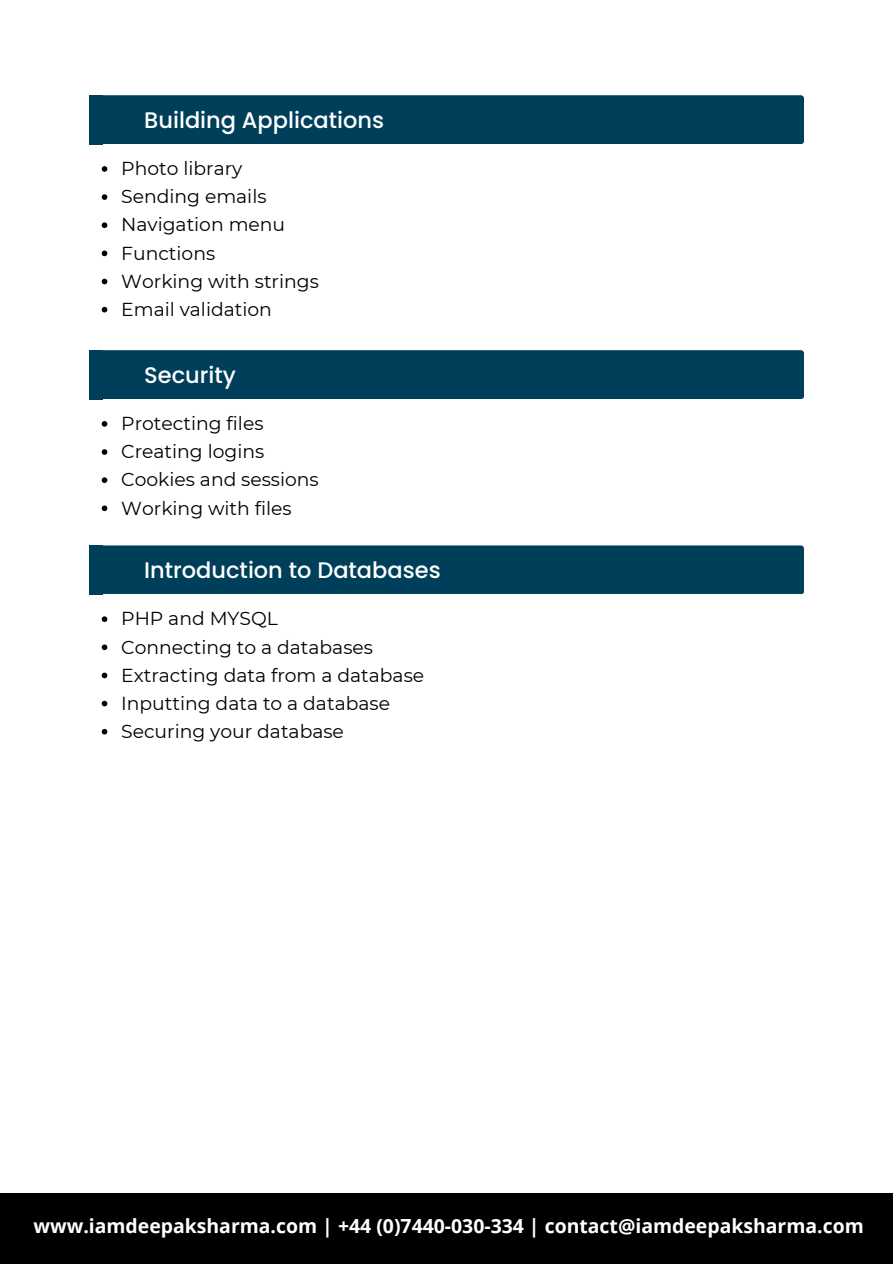
<style>
.page{position:relative;width:893px;height:1264px;background:#fff}
.page>*{position:absolute;margin:0;border:0;box-sizing:border-box;transform-origin:0 0}
.t1{font:500 22.5px "Poppins";color:#fff}
.t2{font:700 19.35px "Open Sans";color:#fff}
.t3{font:18.75px "Montserrat";color:#000}
</style>
<div class="page">
<div style="left:89px;top:95px;width:715px;height:49px;background:#003f5a;border-radius:3px"></div>
<div style="left:89px;top:95px;width:14px;height:49px;background:#003f5a"></div>
<svg style="left:102px;top:166px;width:5px;height:6px"></svg>
<svg style="left:102px;top:194px;width:5px;height:6px"></svg>
<svg style="left:102px;top:222px;width:5px;height:6px"></svg>
<svg style="left:102px;top:250px;width:5px;height:6px"></svg>
<svg style="left:102px;top:279px;width:5px;height:5px"></svg>
<svg style="left:102px;top:307px;width:5px;height:5px"></svg>
<div style="left:89px;top:350px;width:715px;height:49px;background:#003f5a;border-radius:3px"></div>
<div style="left:89px;top:350px;width:14px;height:49px;background:#003f5a"></div>
<svg style="left:102px;top:421px;width:5px;height:6px"></svg>
<svg style="left:102px;top:449px;width:5px;height:6px"></svg>
<svg style="left:102px;top:477px;width:5px;height:6px"></svg>
<svg style="left:102px;top:505px;width:5px;height:6px"></svg>
<div style="left:89px;top:545px;width:715px;height:49px;background:#003f5a;border-radius:3px"></div>
<div style="left:89px;top:545px;width:14px;height:49px;background:#003f5a"></div>
<svg style="left:102px;top:616px;width:5px;height:6px"></svg>
<svg style="left:102px;top:644px;width:5px;height:6px"></svg>
<svg style="left:102px;top:672px;width:5px;height:6px"></svg>
<svg style="left:102px;top:700px;width:5px;height:6px"></svg>
<svg style="left:102px;top:729px;width:5px;height:5px"></svg>
<div style="left:0;top:1193px;width:892px;height:70px;background:#000"></div>
<p class="t1" style="left:144px;top:104px;width:241px">Building Applications</p>
<h1 class="t3" style="left:121px;top:157px;width:123px">Photo library</h1>
<p class="t3" style="left:121px;top:185px;width:147px">Sending emails</p>
<p class="t3" style="left:121px;top:213px;width:165px">Navigation menu</p>
<p class="t3" style="left:121px;top:241px;width:95px">Functions</p>
<p class="t3" style="left:121px;top:269px;width:199px">Working with strings</p>
<p class="t3" style="left:121px;top:298px;width:152px">Email validation</p>
<p class="t1" style="left:144px;top:359px;width:93px">Security</p>
<h1 class="t3" style="left:121px;top:412px;width:144px">Protecting files</h1>
<p class="t3" style="left:121px;top:440px;width:144px">Creating logins</p>
<p class="t3" style="left:121px;top:468px;width:199px">Cookies and sessions</p>
<p class="t3" style="left:121px;top:496px;width:172px">Working with files</p>
<p class="t1" style="left:144px;top:554px;width:298px">Introduction to Databases</p>
<h1 class="t3" style="left:121px;top:607px;width:158px">PHP and MYSQL</h1>
<p class="t3" style="left:121px;top:635px;width:253px">Connecting to a databases</p>
<p class="t3" style="left:121px;top:663px;width:304px">Extracting data from a database</p>
<p class="t3" style="left:121px;top:691px;width:270px">Inputting data to a database</p>
<p class="t3" style="left:121px;top:719px;width:224px">Securing your database</p>
<h2 class="t2" style="left:33px;top:1212px;width:831px">www.iamdeepaksharma.com | +44 (0)7440-030-334 | contact@iamdeepaksharma.com</h2>
</div>
